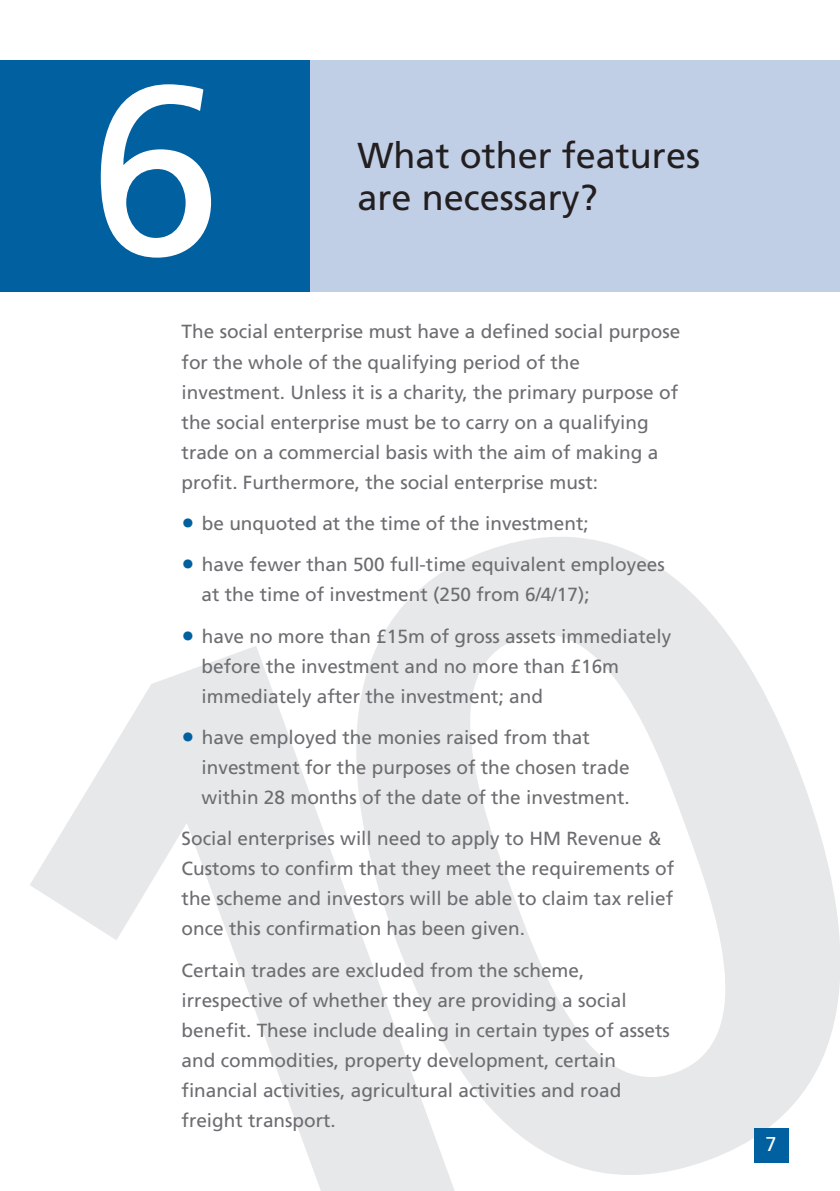
<style>
.page{position:relative;width:840px;height:1191px;background:#fff}
.page>*{position:absolute;margin:0;border:0;box-sizing:border-box;transform-origin:0 0}
.t1{font:240px "Frutiger";color:#fff}
.t2{font:36px/42px "Frutiger";color:#231f20}
.t3{font:20px "Frutiger";color:#fff}
.t4{font:19px/30px "Frutiger";color:#6c6d70}
.s1{font-size:26px;color:#0060a0}
</style>
<div class="page">
<div style="left:0;top:61px;width:839px;height:231px;background:#c1cfe6"></div>
<div style="left:0;top:61px;width:309px;height:231px;background:#0060a0"></div>
<h1 class="t1" style="left:88px;top:75px;width:135px">6</h1>
<h2 class="t2" style="left:357px;top:137px;width:344px">What other features are necessary?</h2>
<p class="t4" style="left:181px;top:318px;width:500px">The social enterprise must have a defined social purpose for the whole of the qualifying period of the investment. Unless it is a charity, the primary purpose of the social enterprise must be to carry on a qualifying trade on a commercial basis with the aim of making a profit. Furthermore, the social enterprise must:</p>
<p class="t4" style="left:181px;top:510px;width:408px"><span class="s1">•</span> be unquoted at the time of the investment;</p>
<p class="t4" style="left:201px;top:551px;width:464px;text-indent:-20px"><span class="s1">•</span> have fewer than 500 full-time equivalent employees at the time of investment (250 from 6/4/17);</p>
<p class="t4" style="left:201px;top:622px;width:471px;text-indent:-20px"><span class="s1">•</span> have no more than £15m of gross assets immediately before the investment and no more than £16m immediately after the investment; and</p>
<p class="t4" style="left:201px;top:724px;width:429px;text-indent:-20px"><span class="s1">•</span> have employed the monies raised from that investment for the purposes of the chosen trade within 28 months of the date of the investment.</p>
<p class="t4" style="left:181px;top:825px;width:494px">Social enterprises will need to apply to HM Revenue &amp; Customs to confirm that they meet the requirements of the scheme and investors will be able to claim tax relief once this confirmation has been given.</p>
<p class="t4" style="left:181px;top:956px;width:489px">Certain trades are excluded from the scheme, irrespective of whether they are providing a social benefit. These include dealing in certain types of assets and commodities, property development, certain financial activities, agricultural activities and road freight transport.</p>
<p class="t3" style="left:765px;top:1135px;width:13px">7</p>
</div>
